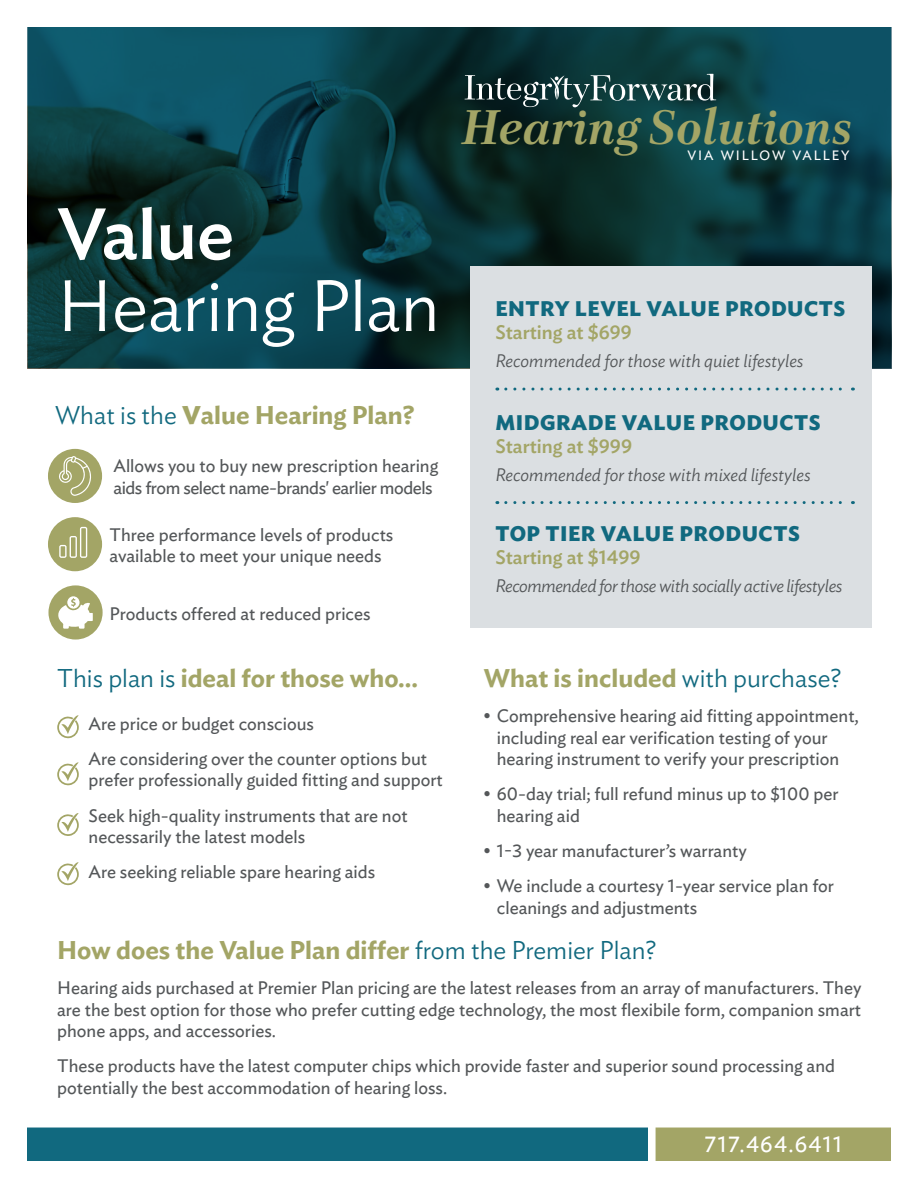
<style>
.page{position:relative;width:918px;height:1188px;background:#fff}
.page>*{position:absolute;margin:0;border:0;box-sizing:border-box;transform-origin:0 0}
.t1{font:300 72px/72px "Ideal Sans";color:#fff}
.t2{font:italic 700 49.2px "Scotch FB Display";color:#a3a566}
.t3{font:600 25.5px "Ideal Sans";color:#a3a566}
.t4{font:22.5px "Ideal Sans";letter-spacing:.05em;color:#fff}
.t5{font:700 21px "Ideal Sans";letter-spacing:.025em;color:#11697f}
.t6{font:500 19.5px "Ideal Sans";color:#a3a566}
.t7{font:300 18.9px "Ideal Sans";letter-spacing:.065em;color:#fff}
.t8{font:18px/21.6px "Ideal Sans";color:#545759}
.t9{font:italic 300 18px "Ideal Sans";letter-spacing:-.005em;color:#545759}
.t10{font:18px/21.6px "Ideal Sans";letter-spacing:-.025em;color:#545759}
.t11{font:italic 300 18px "Ideal Sans";letter-spacing:-.025em;color:#545759}
.s1{font-weight:500}
.s2{font-weight:300;color:#11697f}
.s3{font-weight:700}
</style>
<div class="page">
<svg style="left:27px;top:27px;width:864px;height:342px;background:#0a3b41"></svg>
<div style="left:470px;top:266px;width:402px;height:362px;background:#dbdfe2"></div>
<svg style="left:506px;top:388px;width:347px;height:3px"></svg>
<svg style="left:506px;top:501px;width:347px;height:3px"></svg>
<svg style="left:57px;top:715px;width:22px;height:24px"></svg>
<svg style="left:57px;top:762px;width:22px;height:24px"></svg>
<svg style="left:57px;top:813px;width:22px;height:23px"></svg>
<svg style="left:57px;top:862px;width:22px;height:24px"></svg>
<svg style="left:464px;top:74px;width:252px;height:34px;background:#355455"></svg>
<div style="left:48px;top:449px;width:54px;height:54px;background:#a3a566;border-radius:50%"></div>
<svg style="left:59px;top:456px;width:32px;height:40px"></svg>
<div style="left:48px;top:517px;width:54px;height:54px;background:#a3a566;border-radius:50%"></div>
<svg style="left:59px;top:527px;width:28px;height:31px"></svg>
<div style="left:48px;top:585px;width:55px;height:55px;background:#a3a566;border-radius:50%"></div>
<svg style="left:58px;top:596px;width:35px;height:33px"></svg>
<div style="left:656px;top:1128px;width:235px;height:33px;background:#a3a566"></div>
<div style="left:27px;top:1128px;width:621px;height:33px;background:#11697f"></div>
<p class="t1" style="left:57px;top:192px;width:384px"><span class="s1">Value<br></span>Hearing Plan</p>
<p class="t3" style="left:55px;top:395px;width:361px"><span class="s2">What is the</span> <span class="s3">V</span>alue Hearing Plan?</p>
<p class="t10" style="left:113px;top:454px;width:326px">Allows you to buy new prescription hearing aids from select name-brands' earlier models</p>
<p class="t8" style="left:110px;top:522px;width:285px">Three performance levels of products available to meet your unique needs</p>
<p class="t8" style="left:110px;top:601px;width:262px">Products offered at reduced prices</p>
<p class="t3" style="left:57px;top:658px;width:362px"><span class="s2">This plan is</span> ideal for those who...</p>
<p class="t8" style="left:89px;top:711px;width:227px">Are price or budget conscious</p>
<p class="t8" style="left:89px;top:746px;width:356px">Are considering over the counter options but prefer professionally guided fitting and support</p>
<p class="t8" style="left:89px;top:803px;width:321px">Seek high-quality instruments that are not necessarily the latest models</p>
<p class="t8" style="left:89px;top:860px;width:288px">Are seeking reliable spare hearing aids</p>
<p class="t2" style="left:462px;top:99px;width:391px">Hearing Solutions</p>
<p class="t7" style="left:687px;top:139px;width:164px">via willow valley</p>
<p class="t5" style="left:495px;top:291px;width:352px">ENTRY LEVEL VALUE PRODUCTS</p>
<p class="t6" style="left:495px;top:317px;width:138px">Starting at $699</p>
<p class="t9" style="left:495px;top:347px;width:310px">Recommended for those with quiet lifestyles</p>
<p class="t5" style="left:495px;top:405px;width:327px">MIDGRADE VALUE PRODUCTS</p>
<p class="t6" style="left:495px;top:431px;width:138px">Starting at $999</p>
<p class="t9" style="left:495px;top:461px;width:317px">Recommended for those with mixed lifestyles</p>
<p class="t5" style="left:495px;top:516px;width:306px">TOP TIER VALUE PRODUCTS</p>
<p class="t6" style="left:495px;top:542px;width:147px">Starting at $1499</p>
<p class="t11" style="left:495px;top:572px;width:348px">Recommended for those with socially active lifestyles</p>
<p class="t3" style="left:484px;top:658px;width:359px">What is included <span class="s2">with purchase?</span></p>
<p class="t8" style="left:497px;top:704px;width:364px;text-indent:-14px">• Comprehensive hearing aid fitting appointment, including real ear verification testing of your hearing instrument to verify your prescription</p>
<p class="t8" style="left:497px;top:782px;width:343px;text-indent:-14px">• 60-day trial; full refund minus up to $100 per hearing aid</p>
<p class="t8" style="left:483px;top:839px;width:265px">• 1-3 year manufacturer’s warranty</p>
<p class="t8" style="left:497px;top:874px;width:339px;text-indent:-14px">• We include a courtesy 1-year service plan for cleanings and adjustments</p>
<p class="t3" style="left:57px;top:930px;width:601px">How does the Value Plan differ <span class="s2">from the Premier Plan?</span></p>
<p class="t8" style="left:57px;top:976px;width:806px;text-align:justify">Hearing aids purchased at Premier Plan pricing are the latest releases from an array of manufacturers. They are the best option for those who prefer cutting edge technology, the most flexibile form, companion smart phone apps, and accessories.</p>
<p class="t8" style="left:57px;top:1054px;width:779px">These products have the latest computer chips which provide faster and superior sound processing and potentially the best accommodation of hearing loss.</p>
<p class="t4" style="left:704px;top:1127px;width:139px">717.464.6411</p>
</div>
